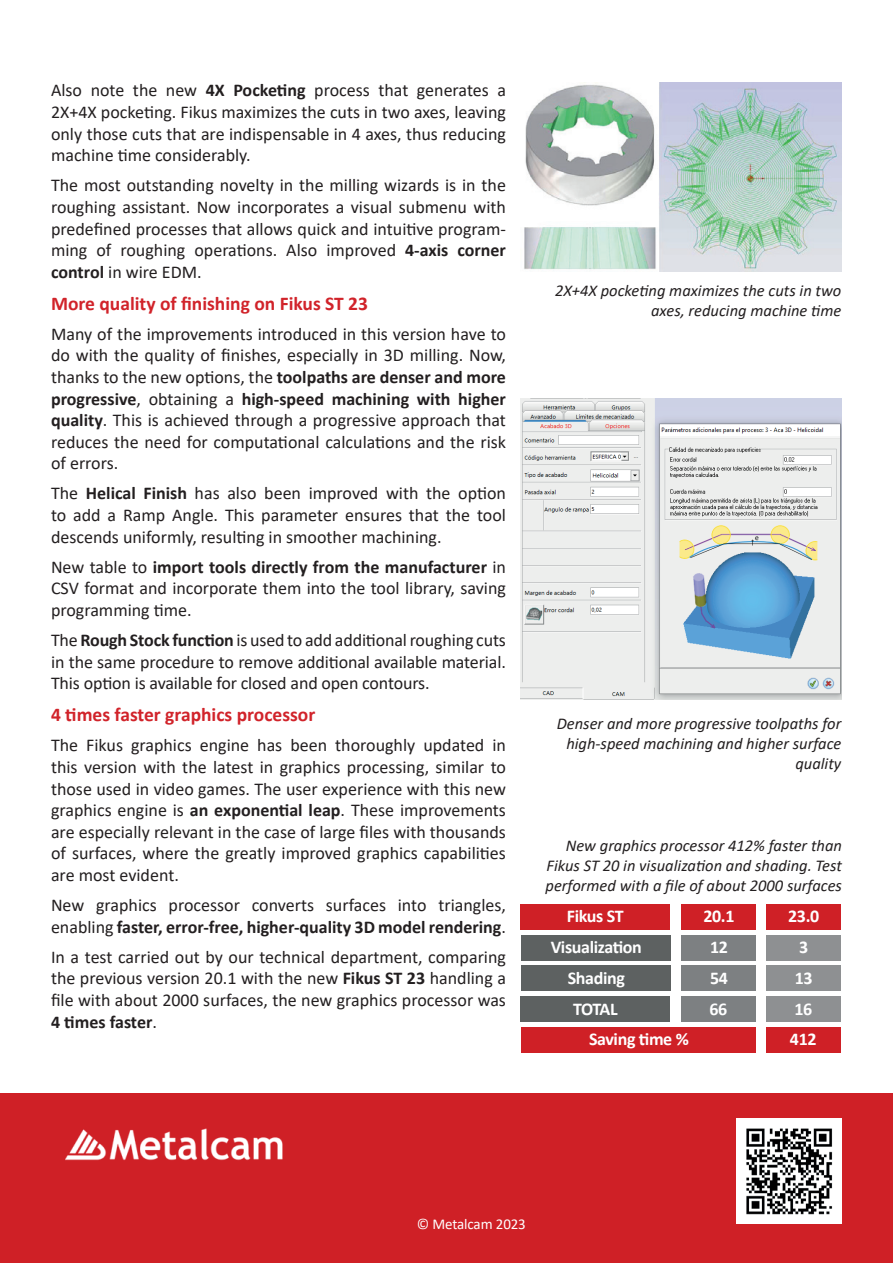
<style>
.page{position:relative;width:893px;height:1263px;background:#fff}
.page>*{position:absolute;margin:0;border:0;box-sizing:border-box;transform-origin:0 0}
.t1{font:700 19.5px "Calibri";color:#d1232a}
.t2{font:18px/21.6px "Calibri";color:#231f20;text-align:justify}
.t3{font:700 18px "Calibri";letter-spacing:-.02em;color:#fff}
.t4{font:italic 16.5px/19.8px "Calibri";color:#231f20;text-align:right}
.t5{font:15px "Calibri";letter-spacing:-.01em;color:#fff}
.s1{font-weight:700}
</style>
<div class="page">
<img style="left:524px;top:83px;width:318px;height:189px">
<img style="left:520px;top:399px;width:322px;height:300px">
<div style="left:521px;top:935px;width:150px;height:25px;background:#5d6161"></div>
<div style="left:681px;top:935px;width:75px;height:25px;background:#7d8082"></div>
<div style="left:766px;top:935px;width:75px;height:25px;background:#8e9092"></div>
<div style="left:521px;top:966px;width:150px;height:25px;background:#5d6161"></div>
<div style="left:681px;top:966px;width:75px;height:25px;background:#7d8082"></div>
<div style="left:766px;top:966px;width:75px;height:25px;background:#8e9092"></div>
<div style="left:521px;top:996px;width:149px;height:26px;background:#5d6161"></div>
<div style="left:681px;top:996px;width:75px;height:26px;background:#7d8082"></div>
<div style="left:766px;top:996px;width:75px;height:26px;background:#8e9092"></div>
<div style="left:521px;top:1027px;width:235px;height:26px;background:#cf2026"></div>
<div style="left:766px;top:1027px;width:75px;height:26px;background:#cf2026"></div>
<div style="left:681px;top:904px;width:75px;height:25px;background:#cf2026"></div>
<div style="left:766px;top:904px;width:75px;height:25px;background:#cf2026"></div>
<div style="left:520px;top:904px;width:150px;height:25px;background:#cf2026"></div>
<div style="left:0;top:1094px;width:893px;height:169px;background:#cf2026"></div>
<img style="left:65px;top:1128px;width:218px;height:33px">
<img style="left:736px;top:1118px;width:106px;height:106px">
<p class="t2" style="left:51px;top:79px;width:456px">Also note the new <span class="s1">4X Pocketing</span> process that generates a 2X+4X pocketing. Fikus maximizes the cuts in two axes, leaving only those cuts that are indispensable in 4 axes, thus reducing machine time considerably.</p>
<p class="t2" style="left:51px;top:174px;width:456px">The most outstanding novelty in the milling wizards is in the roughing assistant. Now incorporates a visual submenu with predefined processes that allows quick and intuitive program&shy;ming of roughing operations. Also improved <span class="s1">4-axis corner control</span> in wire EDM.</p>
<p class="t1" style="left:51px;top:289px;width:319px">More quality of finishing on Fikus ST 23</p>
<p class="t2" style="left:51px;top:322px;width:456px">Many of the improvements introduced in this version have to do with the quality of finishes, especially in 3D milling. Now, thanks to the new options, the <span class="s1">toolpaths are denser and more progressive</span>, obtaining a <span class="s1">high-speed machining with higher quality</span>. This is achieved through a progressive approach that reduces the need for computational calculations and the risk of errors.</p>
<p class="t2" style="left:51px;top:482px;width:456px">The <span class="s1">Helical Finish</span> has also been improved with the option to add a Ramp Angle. This parameter ensures that the tool descends uniformly, resulting in smoother machining.</p>
<p class="t2" style="left:51px;top:555px;width:456px">New table to <span class="s1">import tools directly from the manufacturer</span> in CSV format and incorporate them into the tool library, saving programming time.</p>
<p class="t2" style="left:51px;top:629px;width:456px">The <span class="s1">Rough Stock function</span> is used to add additional roughing cuts in the same procedure to remove additional available material.<br>This option is available for closed and open contours.</p>
<p class="t1" style="left:51px;top:701px;width:266px">4 times faster graphics processor</p>
<p class="t2" style="left:51px;top:734px;width:456px">The Fikus graphics engine has been thoroughly updated in this version with the latest in graphics processing, similar to those used in video games. The user experience with this new graphics engine is <span class="s1">an exponential leap</span>. These improvements are especially relevant in the case of large files with thousands of surfaces, where the greatly improved graphics capabilities are most evident.</p>
<p class="t2" style="left:51px;top:894px;width:456px">New graphics processor converts surfaces into triangles, enabling <span class="s1">faster, error-free, higher-quality 3D model rendering</span>.</p>
<p class="t2" style="left:51px;top:945px;width:456px">In a test carried out by our technical department, comparing the previous version 20.1 with the new <span class="s1">Fikus ST 23</span> handling a file with about 2000 surfaces, the new graphics processor was <span class="s1">4 times faster</span>.</p>
<p class="t4" style="left:555px;top:280px;width:288px">2X+4X pocketing maximizes the cuts in two axes, reducing machine time</p>
<p class="t4" style="left:557px;top:713px;width:286px">Denser and more progressive toolpaths for high-speed machining and higher surface quality</p>
<p class="t4" style="left:546px;top:835px;width:298px;text-align:justify;text-indent:20px">New graphics processor 412% faster than Fikus ST 20 in visualization and shading. Test performed with a file of about 2000 surfaces</p>
<p class="t3" style="left:567px;top:903px;width:58px">Fikus ST</p>
<p class="t3" style="left:703px;top:903px;width:33px">20.1</p>
<p class="t3" style="left:788px;top:903px;width:33px">23.0</p>
<p class="t3" style="left:551px;top:934px;width:93px">Visualization</p>
<p class="t3" style="left:710px;top:934px;width:19px">12</p>
<p class="t3" style="left:799px;top:934px;width:11px">3</p>
<p class="t3" style="left:568px;top:965px;width:59px">Shading</p>
<p class="t3" style="left:710px;top:965px;width:19px">54</p>
<p class="t3" style="left:795px;top:965px;width:19px">13</p>
<p class="t3" style="left:573px;top:996px;width:46px">TOTAL</p>
<p class="t3" style="left:709px;top:996px;width:19px">66</p>
<p class="t3" style="left:794px;top:996px;width:19px">16</p>
<p class="t3" style="left:589px;top:1027px;width:101px">Saving time %</p>
<p class="t3" style="left:790px;top:1027px;width:28px">412</p>
<p class="t5" style="left:417px;top:1214px;width:111px">© Metalcam 2023</p>
</div>
